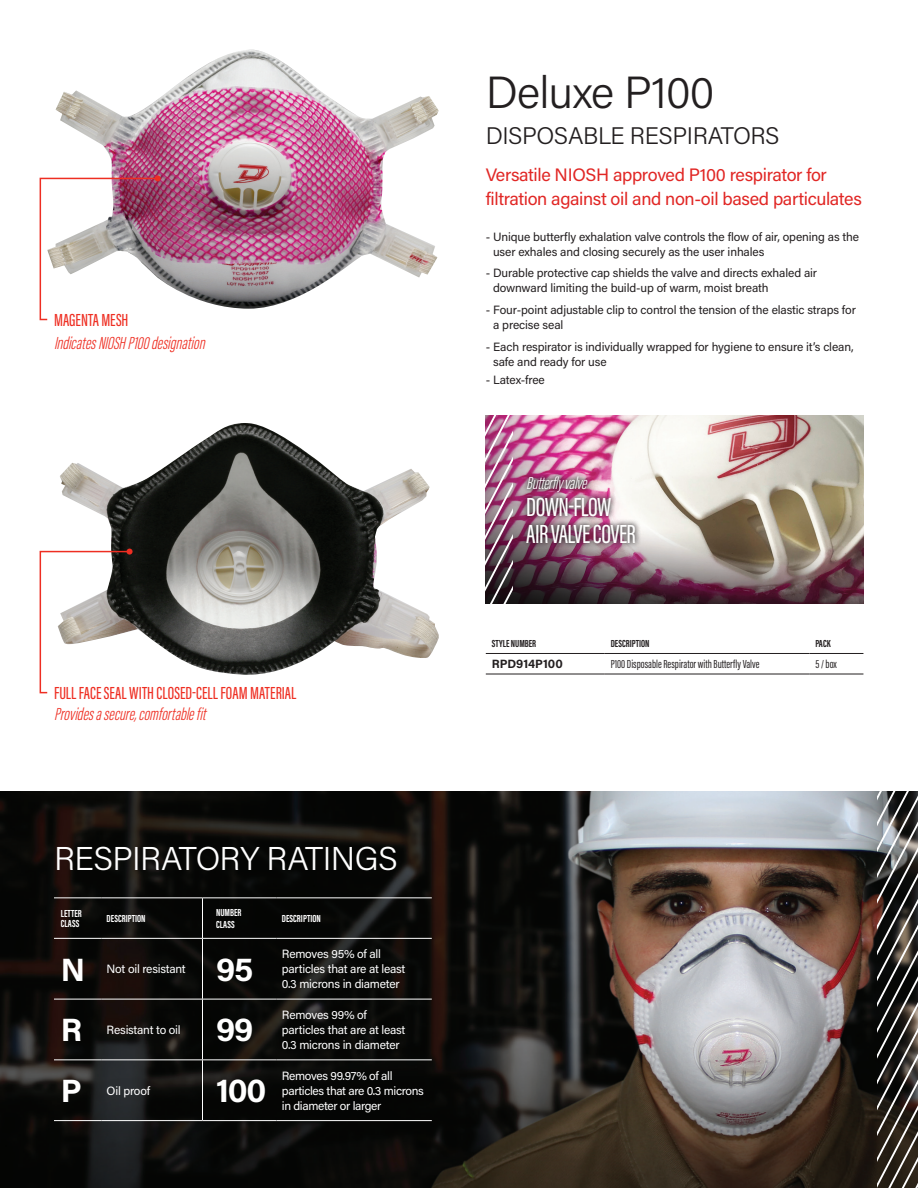
<style>
.page{position:relative;width:918px;height:1188px;background:#fff}
.page>*{position:absolute;margin:0;border:0;box-sizing:border-box;transform-origin:0 0}
.t1{font:300 45px "Acumin Pro";letter-spacing:-.02em;color:#231f20}
.t2{font:300 33px "Acumin Pro";letter-spacing:-.015em;color:#fff}
.PRODUCT_NUMBERS__MUL{font:700 32.25px "Acumin Pro";letter-spacing:-.04em;color:#fff}
.t3{font:500 27px/27px "Acumin Pro Extra Cond";letter-spacing:-.02em;color:#fff}
.t4{font:300 24px "Acumin Pro";letter-spacing:-.02em;color:#231f20}
.t5{font:18px/24px "Acumin Pro";letter-spacing:-.02em;color:#e12725}
.Paragraph_Style_1{font:500 18px/21px "Acumin Pro Extra Cond";letter-spacing:.005em;color:#ee2e22}
.Paragraph_Style_1-2{font:italic 300 18px/22.5px "Acumin Pro Extra Cond";color:#ee2e22}
.t6{font:italic 300 18px "Acumin Pro Extra Cond";color:#fff}
.t7{font:12px/15px "Acumin Pro";letter-spacing:-.01em;color:#231f20}
.PRODUCT_NUMBERS__MUL-2{font:12px/15px "Acumin Pro";letter-spacing:-.02em;color:#fff}
.PRODUCT_NUMBERS__MUL-3{font:12px "Acumin Pro Extra Cond";color:#231f20}
.PRODUCT_NUMBERS__MUL-4{font:700 12px "Acumin Pro";color:#231f20}
.PRODUCT_NUMBERS__MUL-5{font:700 10.5px/10.5px "Acumin Pro Extra Cond";color:#fff}
._04_-_TABLE_-_HEADER{font:700 10.5px "Acumin Pro Extra Cond";color:#231f20}
.s1{font-weight:500;font-style:normal}
.s2{font-weight:300;font-style:italic}
</style>
<div class="page">
<img style="left:0;top:792px;width:878px;height:396px">
<svg style="left:878px;top:792px;width:40px;height:396px;background:#4b4845"></svg>
<img style="left:55px;top:50px;width:384px;height:259px">
<img style="left:60px;top:423px;width:379px;height:252px">
<svg style="left:39px;top:175px;width:122px;height:146px"></svg>
<svg style="left:39px;top:549px;width:94px;height:145px"></svg>
<img style="left:513px;top:415px;width:351px;height:189px">
<img style="left:486px;top:415px;width:27px;height:189px">
<hr style="left:486px;top:653px;width:119px;height:1px;background:#231f20">
<hr style="left:605px;top:653px;width:204px;height:1px;background:#231f20">
<hr style="left:809px;top:653px;width:54px;height:1px;background:#231f20">
<hr style="left:486px;top:674px;width:119px;height:1px;background:#231f20">
<hr style="left:605px;top:674px;width:204px;height:1px;background:#231f20">
<hr style="left:809px;top:674px;width:54px;height:1px;background:#231f20">
<div style="left:520px;top:470px;width:121px;height:79px;background:#231f20;opacity:.85"></div>
<hr style="left:54px;top:938px;width:47px;height:1px;background:#fff">
<hr style="left:101px;top:938px;width:101px;height:1px;background:#fff">
<hr style="left:202px;top:938px;width:74px;height:1px;background:#fff">
<hr style="left:276px;top:938px;width:156px;height:1px;background:#fff">
<hr style="left:54px;top:999px;width:47px;height:1px;background:#fff">
<hr style="left:101px;top:999px;width:101px;height:1px;background:#fff">
<hr style="left:202px;top:999px;width:74px;height:1px;background:#fff">
<hr style="left:276px;top:999px;width:156px;height:1px;background:#fff">
<hr style="left:54px;top:1059px;width:47px;height:1px;background:#fff">
<hr style="left:101px;top:1059px;width:101px;height:1px;background:#fff">
<hr style="left:202px;top:1059px;width:74px;height:1px;background:#fff">
<hr style="left:276px;top:1059px;width:156px;height:1px;background:#fff">
<hr style="left:54px;top:1120px;width:47px;height:1px;background:#fff">
<hr style="left:101px;top:1120px;width:101px;height:1px;background:#fff">
<hr style="left:202px;top:1120px;width:74px;height:1px;background:#fff">
<hr style="left:276px;top:1120px;width:156px;height:1px;background:#fff">
<hr style="left:202px;top:898px;width:1px;height:40px;background:#fff">
<hr style="left:202px;top:939px;width:1px;height:60px;background:#fff">
<hr style="left:202px;top:999px;width:1px;height:60px;background:#fff">
<hr style="left:202px;top:1060px;width:1px;height:60px;background:#fff">
<hr style="left:54px;top:897px;width:47px;height:1px;background:#fff">
<hr style="left:101px;top:897px;width:101px;height:1px;background:#fff">
<hr style="left:202px;top:897px;width:74px;height:1px;background:#fff">
<hr style="left:276px;top:897px;width:156px;height:1px;background:#fff">
<p class="Paragraph_Style_1-2" style="left:54px;top:309px;width:157px"><span class="s1">MAGENTA MESH<br></span>IndicatesNIOSHP100designation</p>
<p class="Paragraph_Style_1" style="left:54px;top:683px;width:244px">FULL FACE SEAL WITH CLOSED-CELL FOAM MATERIAL<br><span class="s2">Providesasecure,comfortablefit</span></p>
<p class="t2" style="left:54px;top:836px;width:345px">RESPIRATORY RATINGS</p>
<p class="PRODUCT_NUMBERS__MUL-5" style="left:61px;top:908px;width:23px">LETTER<br>CLASS</p>
<p class="PRODUCT_NUMBERS__MUL-5" style="left:107px;top:913px;width:40px">DESCRIPTION</p>
<p class="PRODUCT_NUMBERS__MUL-5" style="left:216px;top:906px;width:27px;line-height:12px">NUMBER<br>CLASS</p>
<p class="PRODUCT_NUMBERS__MUL-5" style="left:282px;top:913px;width:40px">DESCRIPTION</p>
<p class="PRODUCT_NUMBERS__MUL" style="left:61px;top:947px;width:26px">N</p>
<p class="PRODUCT_NUMBERS__MUL-2" style="left:107px;top:961px;width:81px">Not oil resistant</p>
<p class="PRODUCT_NUMBERS__MUL" style="left:216px;top:947px;width:39px">95</p>
<p class="PRODUCT_NUMBERS__MUL-2" style="left:282px;top:946px;width:125px">Removes 95% of all particles that are at least<br>0.3 microns in diameter</p>
<p class="PRODUCT_NUMBERS__MUL" style="left:61px;top:1007px;width:23px">R</p>
<p class="PRODUCT_NUMBERS__MUL-2" style="left:107px;top:1022px;width:76px">Resistant to oil</p>
<p class="PRODUCT_NUMBERS__MUL" style="left:216px;top:1007px;width:39px">99</p>
<p class="PRODUCT_NUMBERS__MUL-2" style="left:282px;top:1007px;width:125px">Removes 99% of particles that are at least<br>0.3 microns in diameter</p>
<p class="PRODUCT_NUMBERS__MUL" style="left:61px;top:1068px;width:23px">P</p>
<p class="PRODUCT_NUMBERS__MUL-2" style="left:107px;top:1082px;width:45px">Oil proof</p>
<p class="PRODUCT_NUMBERS__MUL" style="left:216px;top:1068px;width:52px">100</p>
<p class="PRODUCT_NUMBERS__MUL-2" style="left:282px;top:1067px;width:144px">Removes 99.97% of all particles that are 0.3 microns in diameter or larger</p>
<p class="t1" style="left:486px;top:61px;width:230px">Deluxe P100</p>
<p class="t4" style="left:486px;top:119px;width:295px">DISPOSABLE RESPIRATORS</p>
<p class="t5" style="left:486px;top:162px;width:378px">Versatile NIOSH approved P100 respirator for filtration against oil and non-oil based particulates</p>
<p class="t7" style="left:493px;top:228px;width:367px;text-indent:-7px">- Unique butterfly exhalation valve controls the flow of air, opening as the user exhales and closing securely as the user inhales</p>
<p class="t7" style="left:493px;top:265px;width:326px;text-indent:-7px">- Durable protective cap shields the valve and directs exhaled air downward limiting the build-up of warm, moist breath</p>
<p class="t7" style="left:493px;top:302px;width:364px;text-indent:-7px">- Four-point adjustable clip to control the tension of the elastic straps for a precise seal</p>
<p class="t7" style="left:493px;top:339px;width:362px;text-indent:-7px">- Each respirator is individually wrapped for hygiene to ensure it’s clean, safe and ready for use</p>
<p class="t7" style="left:486px;top:372px;width:61px">- Latex-free</p>
<p class="t6" style="left:526px;top:472px;width:66px">Butterflyvalve</p>
<p class="t3" style="left:526px;top:493px;width:111px">DOWN-FLOW<br>AIR VALVE COVER</p>
<p class="_04_-_TABLE_-_HEADER" style="left:492px;top:637px;width:46px">STYLE NUMBER</p>
<p class="_04_-_TABLE_-_HEADER" style="left:611px;top:637px;width:40px">DESCRIPTION</p>
<p class="_04_-_TABLE_-_HEADER" style="left:815px;top:637px;width:17px">PACK</p>
<p class="PRODUCT_NUMBERS__MUL-4" style="left:492px;top:655px;width:73px">RPD914P100</p>
<p class="PRODUCT_NUMBERS__MUL-3" style="left:611px;top:656px;width:150px">P100 Disposable Respirator with Butterfly Valve</p>
<p class="PRODUCT_NUMBERS__MUL-3" style="left:815px;top:656px;width:23px">5 / box</p>
</div>
